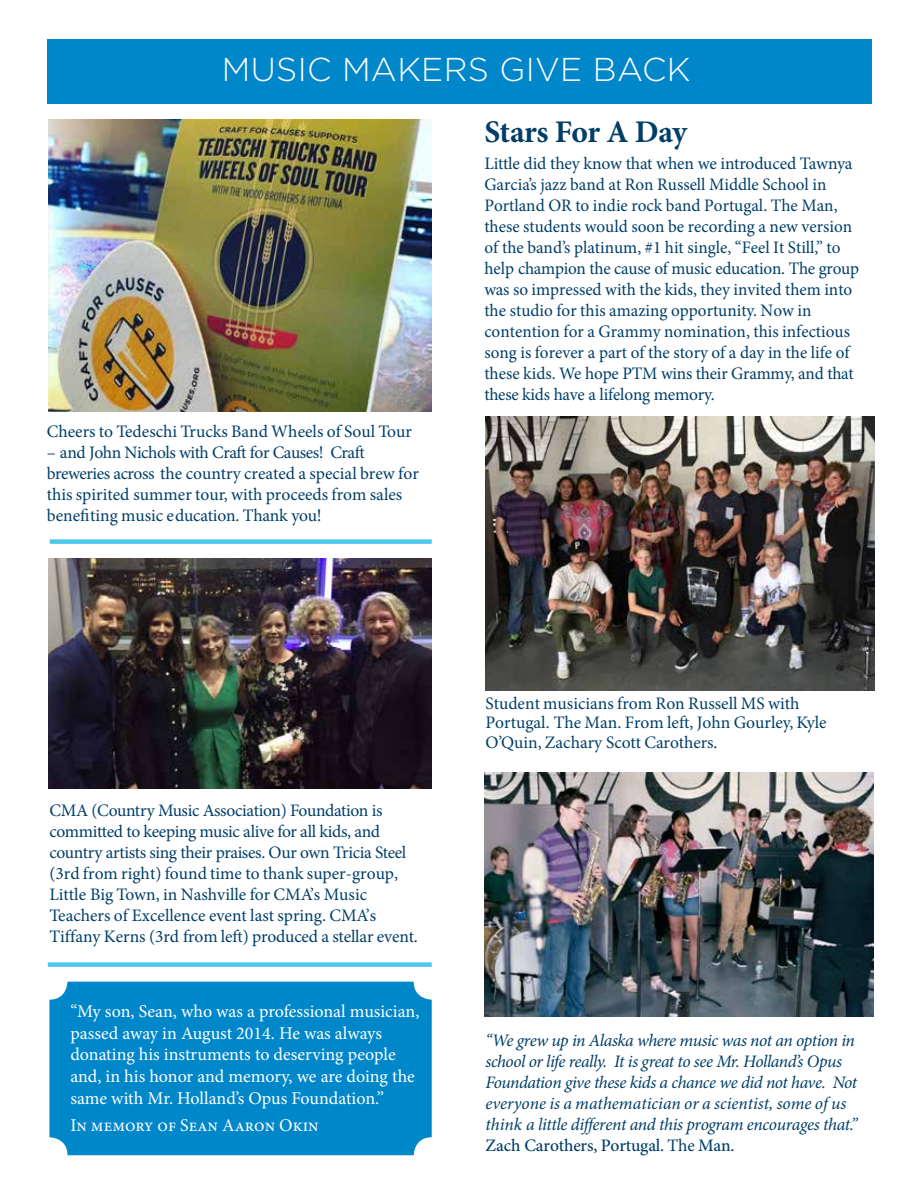
<style>
.page{position:relative;width:918px;height:1188px;background:#fff}
.page>*{position:absolute;margin:0;border:0;box-sizing:border-box;transform-origin:0 0}
.t1{font:300 33px "Gotham";letter-spacing:.01em;color:#fff}
.t2{font:700 31.5px "Minion Pro";letter-spacing:-.02em;color:#003e68}
.t3{font:18px/21.6px "Minion Pro";letter-spacing:-.005em;color:#fff}
.t4{font:17.55px/21px "Minion Pro";color:#003e68}
.t5{font:italic 17.55px/21px "Minion Pro";letter-spacing:-.02em;color:#003e68}
.s1{font-weight:500;font-style:normal}
.s2{font-style:normal}
</style>
<div class="page">
<div style="left:49px;top:982px;width:383px;height:173px;background:#0087ca;border-radius:18px"></div>
<div style="left:47px;top:39px;width:825px;height:64px;background:#0087ca"></div>
<img style="left:48px;top:559px;width:384px;height:229px">
<div style="left:48px;top:962px;width:384px;height:5px;background:#4dc8ed"></div>
<img style="left:48px;top:119px;width:384px;height:292px">
<img style="left:485px;top:416px;width:389px;height:274px">
<img style="left:484px;top:772px;width:389px;height:244px">
<div style="left:50px;top:539px;width:382px;height:5px;background:#4dc8ed"></div>
<h1 class="t1" style="left:222px;top:52px;width:470px">MUSIC MAKERS GIVE BACK</h1>
<p class="t4" style="left:47px;top:421px;width:367px">Cheers to Tedeschi Trucks Band Wheels of Soul Tour</p>
<p class="t4" style="left:47px;top:442px;width:374px">– and John Nichols with Craft for Causes! Craft breweries across the country created a special brew for this spirited summer tour, with proceeds from sales benefiting music education. Thank you!</p>
<h2 class="t2" style="left:484px;top:110px;width:204px">Stars For A Day</h2>
<p class="t4" style="left:484px;top:153px;width:376px">Little did they know that when we introduced Tawnya Garcia’s jazz band at Ron Russell Middle School in Portland OR to indie rock band Portugal. The Man, these students would soon be recording a new version of the band’s platinum, #1 hit single, “Feel It Still,” to help champion the cause of music education. The group was so impressed with the kids, they invited them into the studio for this amazing opportunity. Now in contention for a Grammy nomination, this infectious song is forever a part of the story of a day in the life of these kids. We hope PTM wins their Grammy, and that these kids have a lifelong memory.</p>
<p class="t4" style="left:49px;top:800px;width:370px">CMA (Country Music Association) Foundation is committed to keeping music alive for all kids, and country artists sing their praises. Our own Tricia Steel (3rd from right) found time to thank super-group, Little Big Town, in Nashville for CMA’s Music Teachers of Excellence event last spring. CMA’s Tiffany Kerns (3rd from left) produced a stellar event.</p>
<p class="t3" style="left:70px;top:1001px;width:350px">“My son, Sean, who was a professional musician, passed away in August 2014. He was always donating his instruments to deserving people and, in his honor and memory, we are doing the same with Mr. Holland’s Opus Foundation.”</p>
<p class="t3" style="left:70px;top:1114px;width:250px">In memory of Sean Aaron Okin</p>
<p class="t4" style="left:485px;top:693px;width:343px;line-height:19.5px">Student musicians from Ron Russell MS with<br>Portugal. The Man. From left, John Gourley, Kyle<br>O’Quin, Zachary Scott Carothers.</p>
<p class="t5" style="left:485px;top:1030px;width:374px">“We grew up in Alaska where music was not an option in school or life really. It is great to see Mr. Holland’s Opus Foundation give these kids a chance we did not have. Not everyone is a mathematician or a scientist, some of us think a little different and this program encourages that.” <span class="s1">Zach Carothers, Portugal.</span> <span class="s2">The</span> <span class="s1">Man.</span></p>
</div>
